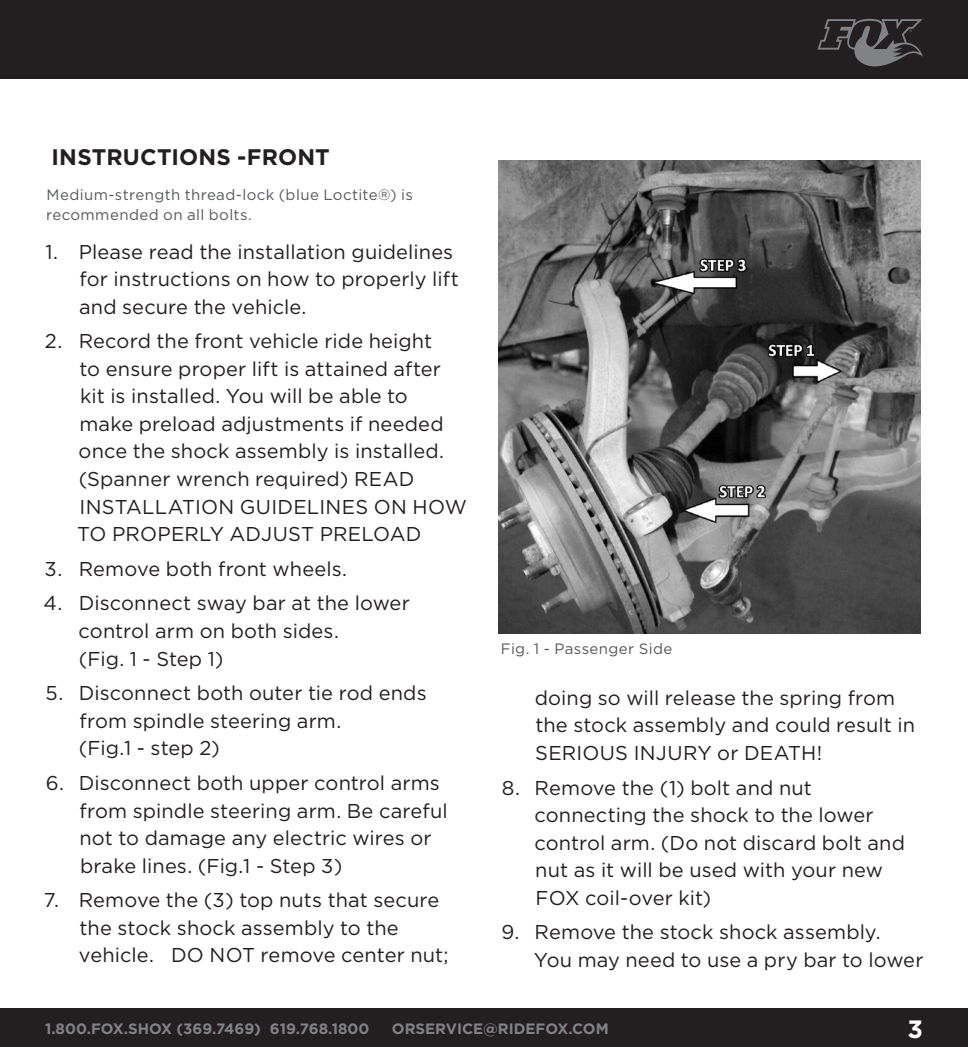
<style>
.page{position:relative;width:968px;height:1047px;background:#fff}
.page>*{position:absolute;margin:0;border:0;box-sizing:border-box;transform-origin:0 0}
.t1{font:700 25px "Gotham";color:#fff}
.t2{font:700 22.5px "Gotham";letter-spacing:.01em;color:#231f20}
.ed_bullets{font:20px/27.5px "Gotham";letter-spacing:.005em;color:#231f20}
.caption_note{font:15px/20px "Gotham";letter-spacing:.025em;color:#57585a}
.t3{font:700 15px "Gotham";color:#808285}
</style>
<div class="page">
<img style="left:499px;top:160px;width:421px;height:473px">
<div style="left:0;top:1007px;width:968px;height:39px;background:#231f20"></div>
<div style="left:0;top:0;width:968px;height:79px;background:#231f20"></div>
<svg style="left:817px;top:19px;width:105px;height:48px"></svg>
<p class="t2" style="left:52px;top:144px;width:280px">INSTRUCTIONS -FRONT</p>
<p class="caption_note" style="left:46px;top:184px;width:368px">Medium-strength thread-lock (blue Loctite®) is recommended on all bolts.</p>
<p class="ed_bullets" style="left:79px;top:237px;width:381px;text-indent:-34px">1. Please read the installation guidelines for instructions on how to properly lift and secure the vehicle.</p>
<p class="ed_bullets" style="left:77px;top:327px;width:391px;text-indent:-32px">2. Record the front vehicle ride height<br>to ensure proper lift is attained after kit is installed. You will be able to<br>make preload adjustments if needed once the shock assembly is installed. (Spanner wrench required) READ INSTALLATION GUIDELINES ON HOW TO PROPERLY ADJUST PRELOAD</p>
<p class="ed_bullets" style="left:45px;top:554px;width:304px">3. Remove both front wheels.</p>
<p class="ed_bullets" style="left:79px;top:589px;width:333px;text-indent:-35px">4. Disconnect sway bar at the lower control arm on both sides.<br>(Fig. 1 - Step 1)</p>
<p class="ed_bullets" style="left:79px;top:679px;width:349px;text-indent:-33px">5. Disconnect both outer tie rod ends from spindle steering arm.<br>(Fig.1 - step 2)</p>
<p class="ed_bullets" style="left:79px;top:768px;width:370px;text-indent:-34px">6. Disconnect both upper control arms from spindle steering arm. Be careful not to damage any electric wires or brake lines. (Fig.1 - Step 3)</p>
<p class="ed_bullets" style="left:79px;top:885px;width:371px;text-indent:-35px">7. Remove the (3) top nuts that secure the stock shock assembly to the vehicle. DO NOT remove center nut;</p>
<p class="caption_note" style="left:501px;top:638px;width:173px">Fig. 1 - Passenger Side</p>
<p class="ed_bullets" style="left:535px;top:683px;width:382px">doing so will release the spring from the stock assembly and could result in<br>SERIOUS INJURY or DEATH!</p>
<p class="ed_bullets" style="left:534px;top:773px;width:372px;text-indent:-33px">8. Remove the (1) bolt and nut connecting the shock to the lower control arm. (Do not discard bolt and nut as it will be used with your new<br>FOX coil-over kit)</p>
<p class="ed_bullets" style="left:534px;top:918px;width:391px;text-indent:-32px">9. Remove the stock shock assembly.<br>You may need to use a pry bar to lower</p>
<p class="t3" style="left:45px;top:1019px;width:326px">1.800.FOX.SHOX (369.7469) 619.768.1800</p>
<p class="t3" style="left:392px;top:1019px;width:218px">ORSERVICE@RIDEFOX.COM</p>
<p class="t1" style="left:907px;top:1014px;width:17px">3</p>
</div>
